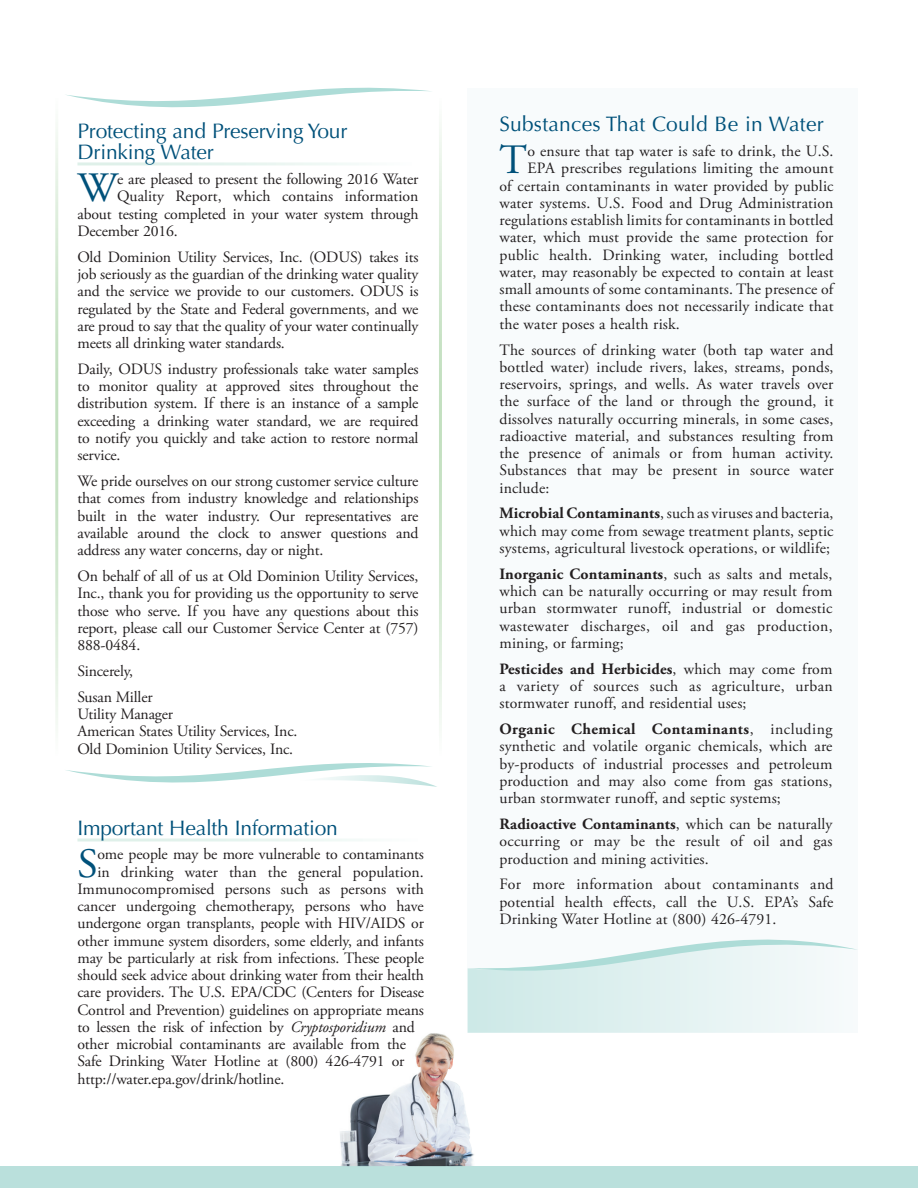
<style>
.page{position:relative;width:918px;height:1188px;background:#fff}
.page>*{position:absolute;margin:0;border:0;box-sizing:border-box;transform-origin:0 0}
.Initial_Cap{font:41.7px "Adobe Garamond Pro";color:#00517a}
.Article_Headline-Gra{font:21px/21px "Optima";letter-spacing:-.01em;color:#00517a}
.Article_Headline{font:21px "Optima";letter-spacing:.01em;color:#00517a}
.First_Paragraph{font:15.75px/17.2px "Adobe Garamond Pro";letter-spacing:.01em;color:#231f20;text-align:justify}
.Initial_Cap-2{font:15.75px "Adobe Garamond Pro";color:#231f20}
.First_Paragraph-2{font:15.75px "Adobe Garamond Pro";letter-spacing:-.01em;color:#231f20}
.s1{font-style:italic}
.s2{font-weight:700}
</style>
<div class="page">
<div style="left:0;top:1166px;width:918px;height:22px;background:#bae0dc"></div>
<div style="left:468px;top:88px;width:390px;height:945px;background:#f8fbfc"></div>
<svg style="left:468px;top:939px;width:389px;height:94px"></svg>
<svg style="left:66px;top:87px;width:365px;height:21px"></svg>
<hr style="left:439px;top:98px;width:3px;height:661px;background:#c3e0c0">
<hr style="left:55px;top:98px;width:3px;height:661px;background:#c3e0c0">
<svg style="left:66px;top:763px;width:371px;height:24px"></svg>
<img style="left:340px;top:1027px;width:141px;height:139px">
<p class="Article_Headline-Gra" style="left:77px;top:121px;width:271px">Protecting and Preserving Your<br>Drinking Water</p>
<p class="Initial_Cap" style="left:77px;top:163px;width:42px">W</p>
<p class="Initial_Cap-2" style="left:117px;top:170px;width:303px">e are pleased to present the following 2016 Water</p>
<p class="Initial_Cap-2" style="left:117px;top:187px;width:303px">Quality Report, which contains information</p>
<p class="Initial_Cap-2" style="left:77px;top:204px;width:342px">about testing completed in your water system through</p>
<p class="Initial_Cap-2" style="left:77px;top:222px;width:102px">December 2016.</p>
<p class="First_Paragraph" style="left:77px;top:249px;width:343px">Old Dominion Utility Services, Inc. (ODUS) takes its job seriously as the guardian of the drinking water quality and the service we provide to our customers. ODUS is regulated by the State and Federal governments, and we are proud to say that the quality of your water continually meets all drinking water standards.</p>
<p class="First_Paragraph" style="left:77px;top:361px;width:343px">Daily, ODUS industry professionals take water samples to monitor quality at approved sites throughout the distribution system. If there is an instance of a sample exceeding a drinking water standard, we are required to notify you quickly and take action to restore normal service.</p>
<p class="First_Paragraph" style="left:77px;top:473px;width:343px">We pride ourselves on our strong customer service culture that comes from industry knowledge and relationships built in the water industry. Our representatives are available around the clock to answer questions and address any water concerns, day or night.</p>
<p class="First_Paragraph" style="left:77px;top:568px;width:343px">On behalf of all of us at Old Dominion Utility Services, Inc., thank you for providing us the opportunity to serve those who serve. If you have any questions about this report, please call our Customer Service Center at (757)<br>888-0484.</p>
<p class="First_Paragraph-2" style="left:77px;top:661px;width:57px">Sincerely,</p>
<p class="First_Paragraph-2" style="left:77px;top:687px;width:77px">Susan Miller</p>
<p class="First_Paragraph-2" style="left:77px;top:705px;width:97px">Utility Manager</p>
<p class="First_Paragraph-2" style="left:77px;top:722px;width:221px">American States Utility Services, Inc.</p>
<p class="First_Paragraph-2" style="left:77px;top:739px;width:217px">Old Dominion Utility Services, Inc.</p>
<p class="Article_Headline-Gra" style="left:77px;top:817px;width:262px">Important Health Information</p>
<p class="Initial_Cap" style="left:77px;top:839px;width:22px">S</p>
<p class="Initial_Cap-2" style="left:97px;top:845px;width:328px">ome people may be more vulnerable to contaminants</p>
<p class="Initial_Cap-2" style="left:97px;top:862px;width:328px">in drinking water than the general population.</p>
<p class="Initial_Cap-2" style="left:77px;top:880px;width:348px">Immunocompromised persons such as persons with</p>
<p class="Initial_Cap-2" style="left:77px;top:897px;width:348px">cancer undergoing chemotherapy, persons who have</p>
<p class="Initial_Cap-2" style="left:77px;top:914px;width:348px">undergone organ transplants, people with HIV/AIDS or</p>
<p class="Initial_Cap-2" style="left:77px;top:931px;width:348px">other immune system disorders, some elderly, and infants</p>
<p class="Initial_Cap-2" style="left:77px;top:949px;width:348px">may be particularly at risk from infections. These people</p>
<p class="Initial_Cap-2" style="left:77px;top:966px;width:348px">should seek advice about drinking water from their health</p>
<p class="Initial_Cap-2" style="left:77px;top:983px;width:348px">care providers. The U.S. EPA/CDC (Centers for Disease</p>
<p class="Initial_Cap-2" style="left:77px;top:1000px;width:348px">Control and Prevention) guidelines on appropriate means</p>
<p class="Initial_Cap-2" style="left:77px;top:1018px;width:339px">to lessen the risk of infection by <span class="s1">Cryptosporidium</span> and</p>
<p class="Initial_Cap-2" style="left:77px;top:1035px;width:330px">other microbial contaminants are available from the</p>
<p class="Initial_Cap-2" style="left:77px;top:1052px;width:329px">Safe Drinking Water Hotline at (800) 426-4791 or</p>
<p class="Initial_Cap-2" style="left:77px;top:1069px;width:208px">http://water.epa.gov/drink/hotline.</p>
<p class="Article_Headline" style="left:500px;top:112px;width:326px">Substances That Could Be in Water</p>
<p class="Initial_Cap" style="left:500px;top:135px;width:29px">T</p>
<p class="Initial_Cap-2" style="left:527px;top:142px;width:308px">o ensure that tap water is safe to drink, the U.S.</p>
<p class="Initial_Cap-2" style="left:527px;top:159px;width:308px">EPA prescribes regulations limiting the amount</p>
<p class="Initial_Cap-2" style="left:500px;top:176px;width:336px">of certain contaminants in water provided by public</p>
<p class="Initial_Cap-2" style="left:500px;top:193px;width:336px">water systems. U.S. Food and Drug Administration</p>
<p class="Initial_Cap-2" style="left:500px;top:211px;width:336px">regulations establish limits for contaminants in bottled</p>
<p class="Initial_Cap-2" style="left:500px;top:228px;width:335px">water, which must provide the same protection for</p>
<p class="Initial_Cap-2" style="left:500px;top:245px;width:335px">public health. Drinking water, including bottled</p>
<p class="Initial_Cap-2" style="left:500px;top:262px;width:336px">water, may reasonably be expected to contain at least</p>
<p class="Initial_Cap-2" style="left:500px;top:280px;width:336px">small amounts of some contaminants. The presence of</p>
<p class="Initial_Cap-2" style="left:500px;top:297px;width:336px">these contaminants does not necessarily indicate that</p>
<p class="Initial_Cap-2" style="left:500px;top:314px;width:182px">the water poses a health risk.</p>
<p class="First_Paragraph" style="left:500px;top:341px;width:336px">The sources of drinking water (both tap water and bottled water) include rivers, lakes, streams, ponds, reservoirs, springs, and wells. As water travels over the surface of the land or through the ground, it dissolves naturally occurring minerals, in some cases, radioactive material, and substances resulting from the presence of animals or from human activity.<br>Substances that may be present in source water include:</p>
<p class="First_Paragraph" style="left:500px;top:505px;width:336px"><span class="s2">Microbial Contaminants</span>, such as viruses and bacteria, which may come from sewage treatment plants, septic systems, agricultural livestock operations, or wildlife;</p>
<p class="First_Paragraph" style="left:500px;top:566px;width:335px"><span class="s2">Inorganic Contaminants</span>, such as salts and metals, which can be naturally occurring or may result from urban stormwater runoff, industrial or domestic wastewater discharges, oil and gas production, mining, or farming;</p>
<p class="First_Paragraph" style="left:500px;top:661px;width:335px"><span class="s2">Pesticides and Herbicides</span>, which may come from a variety of sources such as agriculture, urban stormwater runoff, and residential uses;</p>
<p class="First_Paragraph" style="left:500px;top:721px;width:335px"><span class="s2">Organic Chemical Contaminants</span>, including synthetic and volatile organic chemicals, which are by-products of industrial processes and petroleum production and may also come from gas stations, urban stormwater runoff, and septic systems;</p>
<p class="First_Paragraph" style="left:500px;top:816px;width:335px"><span class="s2">Radioactive Contaminants</span>, which can be naturally occurring or may be the result of oil and gas production and mining activities.</p>
<p class="First_Paragraph" style="left:500px;top:876px;width:336px">For more information about contaminants and potential health effects, call the U.S. EPA’s Safe Drinking Water Hotline at (800) 426-4791.</p>
</div>
